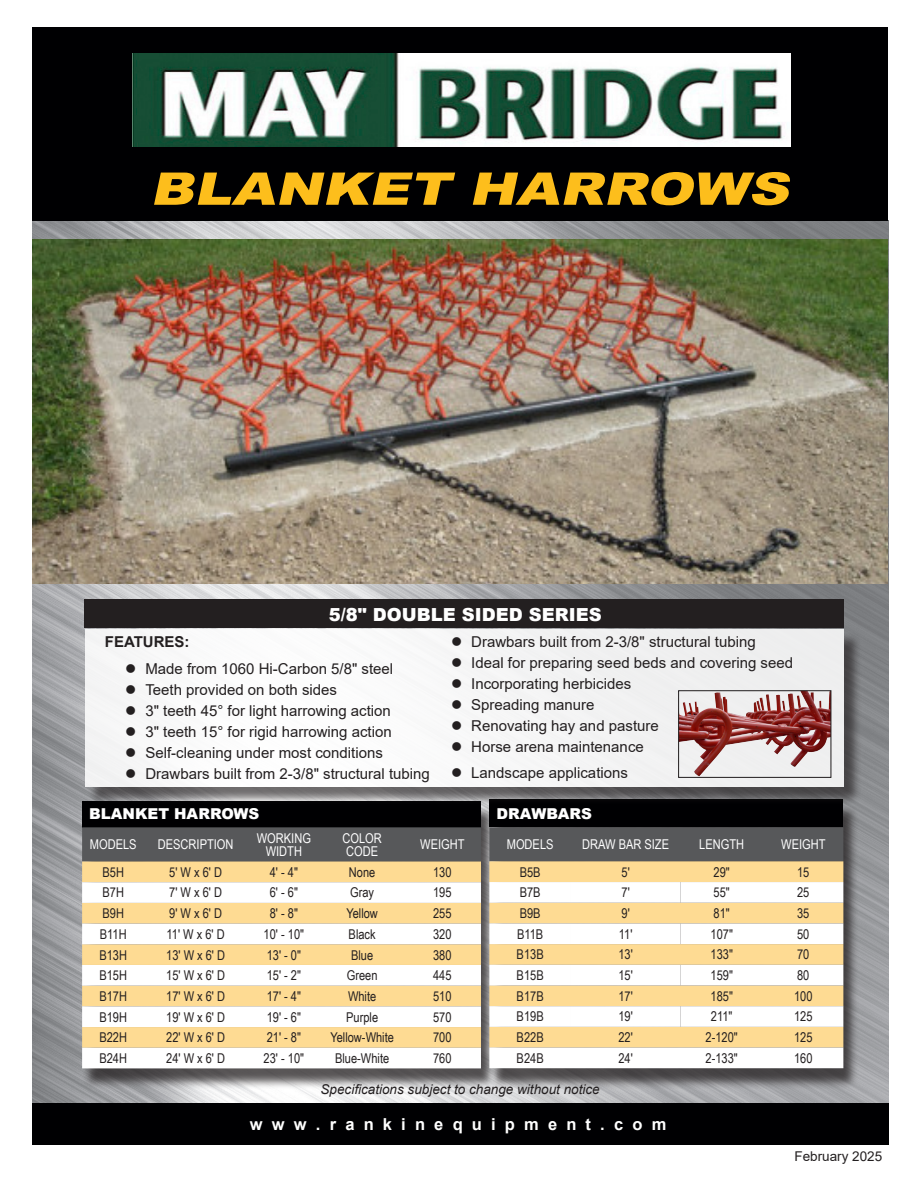
<style>
.page{position:relative;width:918px;height:1188px;background:#fff}
.page>*{position:absolute;margin:0;border:0;box-sizing:border-box;transform-origin:0 0}
.t1{font:italic 900 45px "Arial";color:#fdbe1c;scale:1.25 1}
.t2{font:900 18px "Arial";color:#fff}
.t3{font:700 16.5px "Arial";color:#fff}
.t4{font:15px "Arial";color:#231f20}
.t5{font:900 15px "Arial";color:#fff}
.t6{font:700 15px "Arial";color:#231f20}
.t7{font:13.5px "Arial Narrow";color:#231f20}
.t8{font:13.5px/13.5px "Arial Narrow";color:#fff;text-align:center}
.t9{font:italic 13.5px "Arial";color:#231f20}
.t10{font:13.5px "Arial";color:#231f20}
</style>
<div class="page">
<img style="left:32px;top:221px;width:856px;height:882px">
<div style="left:32px;top:1103px;width:857px;height:42px;background:#000002"></div>
<div style="left:32px;top:27px;width:856px;height:194px;background:#000002"></div>
<img style="left:132px;top:54px;width:658px;height:93px">
<div style="left:81px;top:806px;width:416px;height:284px;background:#231f20;opacity:.75"></div>
<div style="left:82px;top:801px;width:399px;height:26px;background:#000002"></div>
<div style="left:82px;top:827px;width:399px;height:35px;background:#57585a"></div>
<div style="left:82px;top:862px;width:399px;height:186px;background:#fedb93"></div>
<svg style="left:82px;top:882px;width:399px;height:145px"></svg>
<svg style="left:82px;top:1048px;width:399px;height:20px"></svg>
<div style="left:489px;top:804px;width:370px;height:285px;background:#231f20;opacity:.75"></div>
<div style="left:489px;top:799px;width:354px;height:28px;background:#000002"></div>
<div style="left:489px;top:827px;width:354px;height:34px;background:#57585a"></div>
<div style="left:489px;top:861px;width:354px;height:21px;background:#fedb93"></div>
<svg style="left:489px;top:882px;width:354px;height:186px"></svg>
<div style="left:88px;top:632px;width:774px;height:173px;background:#231f20;opacity:.75"></div>
<div style="left:85px;top:630px;width:758px;height:157px;background:#f7f7f7"></div>
<div style="left:84px;top:600px;width:759px;height:28px;background:#231f20"></div>
<img style="left:32px;top:240px;width:855px;height:344px">
<svg style="left:680px;top:693px;width:149px;height:83px"></svg>
<img style="left:800px;top:693px;width:9px;height:15px">
<div style="left:678px;top:691px;width:153px;height:87px;border:1px solid #231f20"></div>
<p class="t1" style="left:150px;top:156px;width:523px">BLANKET HARROWS</p>
<p class="t2" style="left:329px;top:602px;width:274px">5/8" DOUBLE SIDED SERIES</p>
<p class="t4" style="left:471px;top:632px;width:286px">Drawbars built from 2-3/8" structural tubing</p>
<p class="t4" style="left:471px;top:653px;width:323px">Ideal for preparing seed beds and covering seed</p>
<p class="t4" style="left:471px;top:674px;width:162px">Incorporating herbicides</p>
<p class="t4" style="left:471px;top:695px;width:125px">Spreading manure</p>
<p class="t4" style="left:471px;top:716px;width:189px">Renovating hay and pasture</p>
<p class="t4" style="left:471px;top:737px;width:174px">Horse arena maintenance</p>
<p class="t4" style="left:471px;top:762px;width:158px">Landscape applications</p>
<p class="t6" style="left:105px;top:631px;width:86px">FEATURES:</p>
<p class="t4" style="left:145px;top:659px;width:249px">Made from 1060 Hi-Carbon 5/8" steel</p>
<p class="t4" style="left:145px;top:680px;width:193px">Teeth provided on both sides</p>
<p class="t4" style="left:145px;top:701px;width:247px">3" teeth 45° for light harrowing action</p>
<p class="t4" style="left:145px;top:722px;width:248px">3" teeth 15° for rigid harrowing action</p>
<p class="t4" style="left:145px;top:743px;width:239px">Self-cleaning under most conditions</p>
<p class="t4" style="left:145px;top:764px;width:286px">Drawbars built from 2-3/8" structural tubing</p>
<p class="t5" style="left:89px;top:803px;width:172px">BLANKET HARROWS</p>
<p class="t8" style="left:90px;top:837px;width:48px">MODELS</p>
<p class="t8" style="left:158px;top:837px;width:77px">DESCRIPTION</p>
<p class="t8" style="left:257px;top:831px;width:56px">WORKING<br>WIDTH</p>
<p class="t8" style="left:343px;top:831px;width:41px;text-align:left">COLOR<br>CODE</p>
<p class="t8" style="left:420px;top:837px;width:46px">WEIGHT</p>
<p class="t7" style="left:102px;top:862px;width:23px">B5H</p>
<p class="t7" style="left:169px;top:862px;width:54px">5' W x 6' D</p>
<p class="t7" style="left:270px;top:862px;width:30px">4' - 4"</p>
<p class="t7" style="left:349px;top:862px;width:28px">None</p>
<p class="t7" style="left:433px;top:862px;width:20px">130</p>
<p class="t7" style="left:102px;top:883px;width:23px">B7H</p>
<p class="t7" style="left:169px;top:883px;width:54px">7' W x 6' D</p>
<p class="t7" style="left:270px;top:883px;width:30px">6' - 6"</p>
<p class="t7" style="left:350px;top:883px;width:25px">Gray</p>
<p class="t7" style="left:433px;top:883px;width:20px">195</p>
<p class="t7" style="left:102px;top:904px;width:23px">B9H</p>
<p class="t7" style="left:169px;top:904px;width:54px">9' W x 6' D</p>
<p class="t7" style="left:270px;top:904px;width:30px">8' - 8"</p>
<p class="t7" style="left:346px;top:904px;width:33px">Yellow</p>
<p class="t7" style="left:433px;top:904px;width:20px">255</p>
<p class="t7" style="left:100px;top:924px;width:28px">B11H</p>
<p class="t7" style="left:167px;top:924px;width:60px">11' W x 6' D</p>
<p class="t7" style="left:264px;top:924px;width:42px">10' - 10"</p>
<p class="t7" style="left:349px;top:924px;width:29px">Black</p>
<p class="t7" style="left:433px;top:924px;width:20px">320</p>
<p class="t7" style="left:99px;top:945px;width:29px">B13H</p>
<p class="t7" style="left:166px;top:945px;width:60px">13' W x 6' D</p>
<p class="t7" style="left:267px;top:945px;width:36px">13' - 0"</p>
<p class="t7" style="left:351px;top:945px;width:24px">Blue</p>
<p class="t7" style="left:433px;top:945px;width:20px">380</p>
<p class="t7" style="left:99px;top:966px;width:29px">B15H</p>
<p class="t7" style="left:166px;top:966px;width:60px">15' W x 6' D</p>
<p class="t7" style="left:267px;top:966px;width:36px">15' - 2"</p>
<p class="t7" style="left:347px;top:966px;width:32px">Green</p>
<p class="t7" style="left:433px;top:966px;width:20px">445</p>
<p class="t7" style="left:99px;top:986px;width:29px">B17H</p>
<p class="t7" style="left:166px;top:986px;width:60px">17' W x 6' D</p>
<p class="t7" style="left:267px;top:986px;width:36px">17' - 4"</p>
<p class="t7" style="left:348px;top:986px;width:30px">White</p>
<p class="t7" style="left:433px;top:986px;width:20px">510</p>
<p class="t7" style="left:99px;top:1007px;width:29px">B19H</p>
<p class="t7" style="left:166px;top:1007px;width:60px">19' W x 6' D</p>
<p class="t7" style="left:267px;top:1007px;width:36px">19' - 6"</p>
<p class="t7" style="left:346px;top:1007px;width:33px">Purple</p>
<p class="t7" style="left:433px;top:1007px;width:20px">570</p>
<p class="t7" style="left:99px;top:1028px;width:29px">B22H</p>
<p class="t7" style="left:166px;top:1028px;width:60px">22' W x 6' D</p>
<p class="t7" style="left:267px;top:1028px;width:36px">21' - 8"</p>
<p class="t7" style="left:330px;top:1028px;width:65px">Yellow-White</p>
<p class="t7" style="left:433px;top:1028px;width:20px">700</p>
<p class="t7" style="left:99px;top:1048px;width:29px">B24H</p>
<p class="t7" style="left:166px;top:1048px;width:60px">24' W x 6' D</p>
<p class="t7" style="left:264px;top:1048px;width:42px">23' - 10"</p>
<p class="t7" style="left:335px;top:1048px;width:56px">Blue-White</p>
<p class="t7" style="left:433px;top:1048px;width:20px">760</p>
<p class="t5" style="left:496px;top:803px;width:97px">DRAWBARS</p>
<p class="t8" style="left:507px;top:837px;width:48px">MODELS</p>
<p class="t8" style="left:582px;top:837px;width:88px">DRAW BAR SIZE</p>
<p class="t8" style="left:699px;top:837px;width:46px">LENGTH</p>
<p class="t8" style="left:781px;top:837px;width:46px">WEIGHT</p>
<p class="t7" style="left:520px;top:862px;width:22px">B5B</p>
<p class="t7" style="left:622px;top:862px;width:10px">5'</p>
<p class="t7" style="left:714px;top:862px;width:18px">29"</p>
<p class="t7" style="left:797px;top:862px;width:14px">15</p>
<p class="t7" style="left:520px;top:883px;width:22px">B7B</p>
<p class="t7" style="left:622px;top:883px;width:10px">7'</p>
<p class="t7" style="left:714px;top:883px;width:18px">55"</p>
<p class="t7" style="left:797px;top:883px;width:14px">25</p>
<p class="t7" style="left:520px;top:903px;width:22px">B9B</p>
<p class="t7" style="left:622px;top:903px;width:10px">9'</p>
<p class="t7" style="left:714px;top:903px;width:18px">81"</p>
<p class="t7" style="left:797px;top:903px;width:14px">35</p>
<p class="t7" style="left:517px;top:924px;width:28px">B11B</p>
<p class="t7" style="left:619px;top:924px;width:15px">11'</p>
<p class="t7" style="left:711px;top:924px;width:24px">107"</p>
<p class="t7" style="left:797px;top:924px;width:14px">50</p>
<p class="t7" style="left:517px;top:945px;width:29px">B13B</p>
<p class="t7" style="left:618px;top:945px;width:16px">13'</p>
<p class="t7" style="left:711px;top:945px;width:24px">133"</p>
<p class="t7" style="left:797px;top:945px;width:14px">70</p>
<p class="t7" style="left:517px;top:965px;width:29px">B15B</p>
<p class="t7" style="left:618px;top:965px;width:16px">15'</p>
<p class="t7" style="left:711px;top:965px;width:24px">159"</p>
<p class="t7" style="left:797px;top:965px;width:14px">80</p>
<p class="t7" style="left:517px;top:986px;width:29px">B17B</p>
<p class="t7" style="left:618px;top:986px;width:16px">17'</p>
<p class="t7" style="left:711px;top:986px;width:24px">185"</p>
<p class="t7" style="left:794px;top:986px;width:20px">100</p>
<p class="t7" style="left:517px;top:1007px;width:29px">B19B</p>
<p class="t7" style="left:618px;top:1007px;width:16px">19'</p>
<p class="t7" style="left:711px;top:1007px;width:23px">211"</p>
<p class="t7" style="left:794px;top:1007px;width:20px">125</p>
<p class="t7" style="left:517px;top:1027px;width:29px">B22B</p>
<p class="t7" style="left:618px;top:1027px;width:16px">22'</p>
<p class="t7" style="left:706px;top:1027px;width:34px">2-120"</p>
<p class="t7" style="left:794px;top:1027px;width:20px">125</p>
<p class="t7" style="left:517px;top:1048px;width:29px">B24B</p>
<p class="t7" style="left:618px;top:1048px;width:16px">24'</p>
<p class="t7" style="left:706px;top:1048px;width:34px">2-133"</p>
<p class="t7" style="left:794px;top:1048px;width:20px">160</p>
<p class="t9" style="left:321px;top:1080px;width:281px">Specifications subject to change without notice</p>
<p class="t3" style="left:250px;top:1112px;width:418px">w w w . r a n k i n e q u i p m e n t . c o m</p>
<p class="t10" style="left:794px;top:1147px;width:89px">February 2025</p>
</div>
